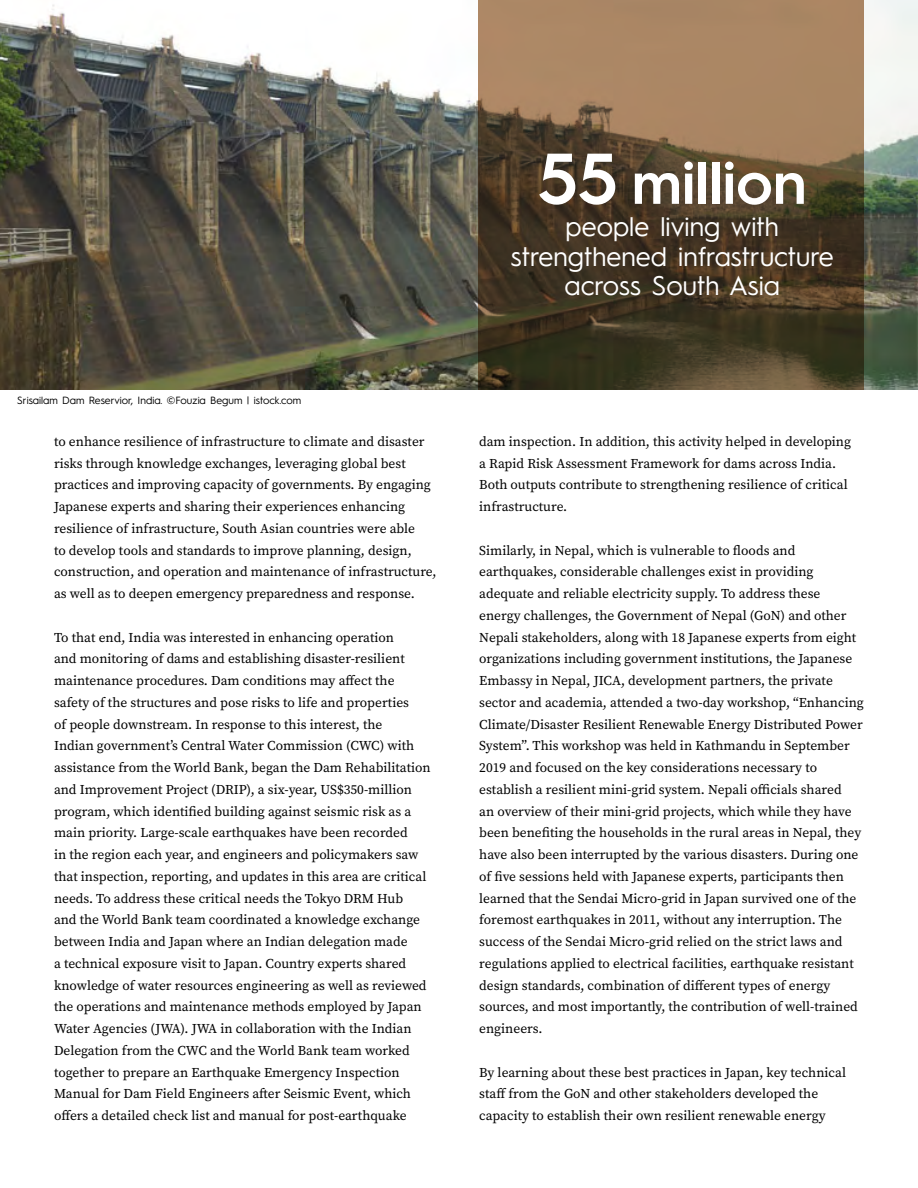
<style>
.page{position:relative;width:918px;height:1188px;background:#fff}
.page>*{position:absolute;margin:0;border:0;box-sizing:border-box;transform-origin:0 0}
.t1{font:600 60px "Hurme Geometric Sans 1";color:#fff}
.t2{font:27px/29.4px "Hurme Geometric Sans 1";color:#fff;text-align:center}
.t3{font:13.5px/21.8px "Source Serif Pro";color:#000}
.t4{font:10.5px "Hurme Geometric Sans 1";color:#000}
.s1{font-size:72px}
</style>
<div class="page">
<img style="left:0;top:0;width:918px;height:390px">
<svg style="left:478px;top:0;width:386px;height:390px;background:#69543b"></svg>
<p class="t4" style="left:17px;top:393px;width:285px">Srisailam Dam Reservior, India. ©Fouzia Begum | istock.com</p>
<p class="t3" style="left:54px;top:431px;width:384px">to enhance resilience of infrastructure to climate and disaster risks through knowledge exchanges, leveraging global best practices and improving capacity of governments. By engaging Japanese experts and sharing their experiences enhancing resilience of infrastructure, South Asian countries were able<br>to develop tools and standards to improve planning, design, construction, and operation and maintenance of infrastructure, as well as to deepen emergency preparedness and response.</p>
<p class="t3" style="left:54px;top:626px;width:378px">To that end, India was interested in enhancing operation<br>and monitoring of dams and establishing disaster-resilient maintenance procedures. Dam conditions may affect the safety of the structures and pose risks to life and properties<br>of people downstream. In response to this interest, the<br>Indian government’s Central Water Commission (CWC) with assistance from the World Bank, began the Dam Rehabilitation and Improvement Project (DRIP), a six-year, US$350-million program, which identified building against seismic risk as a main priority. Large-scale earthquakes have been recorded<br>in the region each year, and engineers and policymakers saw that inspection, reporting, and updates in this area are critical needs. To address these critical needs the Tokyo DRM Hub<br>and the World Bank team coordinated a knowledge exchange between India and Japan where an Indian delegation made<br>a technical exposure visit to Japan. Country experts shared knowledge of water resources engineering as well as reviewed the operations and maintenance methods employed by Japan Water Agencies (JWA). JWA in collaboration with the Indian Delegation from the CWC and the World Bank team worked together to prepare an Earthquake Emergency Inspection Manual for Dam Field Engineers after Seismic Event, which offers a detailed check list and manual for post-earthquake</p>
<h1 class="t1" style="left:538px;top:141px;width:270px"><span class="s1">55</span> million</h1>
<h2 class="t2" style="left:511px;top:210px;width:325px">people living with strengthened infrastructure across South Asia</h2>
<p class="t3" style="left:479px;top:431px;width:373px">dam inspection. In addition, this activity helped in developing a Rapid Risk Assessment Framework for dams across India.<br>Both outputs contribute to strengthening resilience of critical infrastructure.</p>
<p class="t3" style="left:479px;top:539px;width:386px">Similarly, in Nepal, which is vulnerable to floods and earthquakes, considerable challenges exist in providing adequate and reliable electricity supply. To address these energy challenges, the Government of Nepal (GoN) and other Nepali stakeholders, along with 18 Japanese experts from eight organizations including government institutions, the Japanese Embassy in Nepal, JICA, development partners, the private sector and academia, attended a two-day workshop, “Enhancing Climate/Disaster Resilient Renewable Energy Distributed Power System”. This workshop was held in Kathmandu in September 2019 and focused on the key considerations necessary to establish a resilient mini-grid system. Nepali officials shared<br>an overview of their mini-grid projects, which while they have been benefiting the households in the rural areas in Nepal, they have also been interrupted by the various disasters. During one of five sessions held with Japanese experts, participants then learned that the Sendai Micro-grid in Japan survived one of the foremost earthquakes in 2011, without any interruption. The success of the Sendai Micro-grid relied on the strict laws and regulations applied to electrical facilities, earthquake resistant design standards, combination of different types of energy sources, and most importantly, the contribution of well-trained engineers.</p>
<p class="t3" style="left:479px;top:1061px;width:368px">By learning about these best practices in Japan, key technical staff from the GoN and other stakeholders developed the capacity to establish their own resilient renewable energy</p>
</div>
